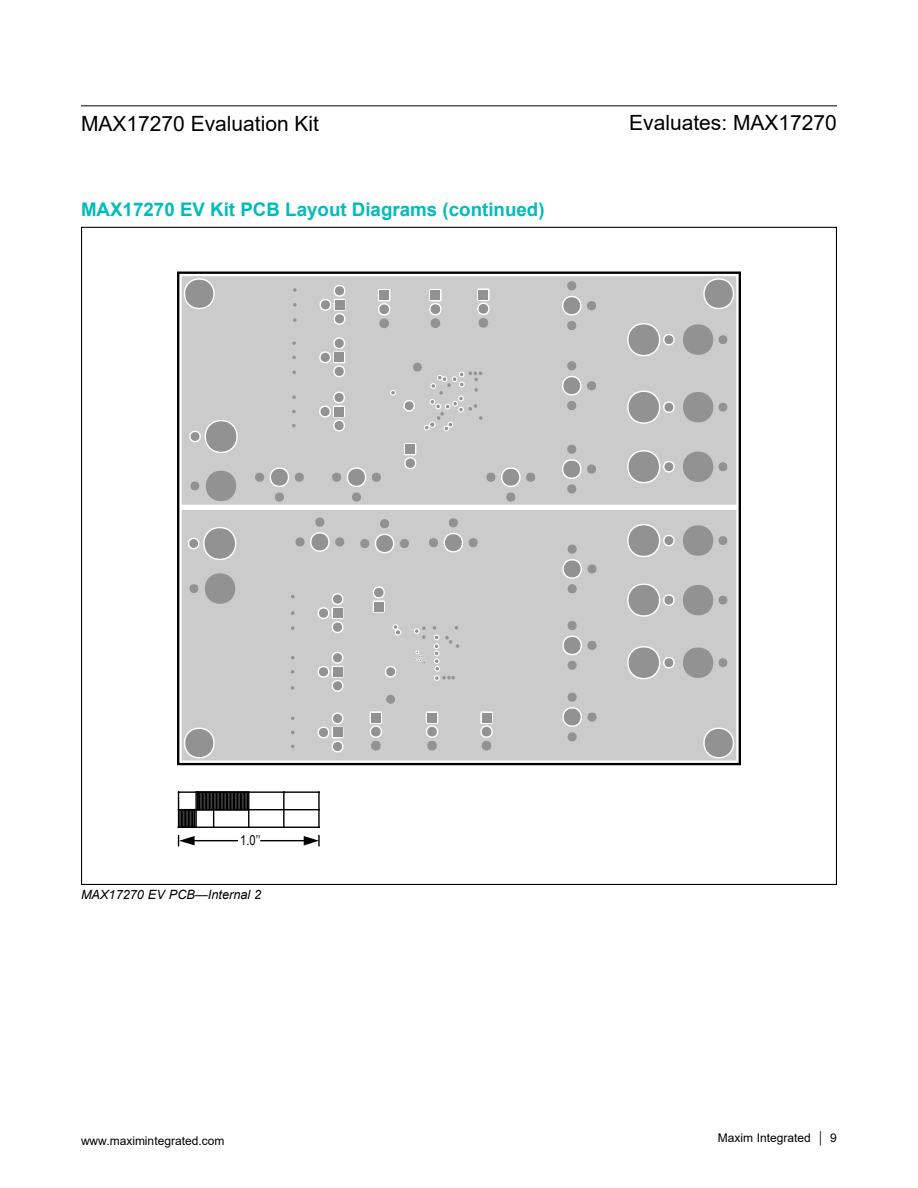
<style>
.page{position:relative;width:918px;height:1188px;background:#fff}
.page>*{position:absolute;margin:0;border:0;box-sizing:border-box;transform-origin:0 0}
.t1{font:21px "Arial";color:#000}
.t2{font:700 18.75px "Arial";color:#00bcbd}
.t3{font:13.65px "Arial Narrow";color:#000}
.t4{font:italic 12.75px "Arial";color:#000}
.t5{font:12px "Arial";color:#000}
</style>
<div class="page">
<hr style="left:81px;top:105px;width:756px;height:1px;background:#000">
<div style="left:179px;top:276px;width:560px;height:229px;background:#cbcbcb"></div>
<svg style="left:566px;top:281px;width:12px;height:9px"></svg>
<svg style="left:566px;top:321px;width:12px;height:9px"></svg>
<svg style="left:566px;top:361px;width:12px;height:9px"></svg>
<svg style="left:566px;top:401px;width:12px;height:9px"></svg>
<svg style="left:566px;top:445px;width:12px;height:9px"></svg>
<svg style="left:566px;top:484px;width:12px;height:10px"></svg>
<svg style="left:505px;top:493px;width:12px;height:9px"></svg>
<svg style="left:477px;top:304px;width:13px;height:24px"></svg>
<svg style="left:429px;top:304px;width:13px;height:24px"></svg>
<svg style="left:378px;top:304px;width:13px;height:24px"></svg>
<svg style="left:350px;top:493px;width:13px;height:9px"></svg>
<svg style="left:292px;top:288px;width:5px;height:4px"></svg>
<svg style="left:292px;top:318px;width:5px;height:4px"></svg>
<svg style="left:292px;top:303px;width:5px;height:4px"></svg>
<svg style="left:292px;top:356px;width:4px;height:3px"></svg>
<svg style="left:292px;top:341px;width:4px;height:4px"></svg>
<svg style="left:292px;top:395px;width:4px;height:4px"></svg>
<svg style="left:292px;top:371px;width:5px;height:3px"></svg>
<svg style="left:291px;top:424px;width:5px;height:3px"></svg>
<svg style="left:292px;top:410px;width:4px;height:3px"></svg>
<svg style="left:273px;top:493px;width:13px;height:9px"></svg>
<svg style="left:189px;top:471px;width:52px;height:30px;background:#adadad"></svg>
<div style="left:179px;top:510px;width:560px;height:251px;background:#cbcbcb"></div>
<svg style="left:566px;top:545px;width:12px;height:9px"></svg>
<svg style="left:566px;top:584px;width:12px;height:9px"></svg>
<svg style="left:566px;top:621px;width:12px;height:9px"></svg>
<svg style="left:566px;top:661px;width:12px;height:9px"></svg>
<svg style="left:566px;top:693px;width:12px;height:9px"></svg>
<svg style="left:566px;top:732px;width:12px;height:9px"></svg>
<svg style="left:480px;top:727px;width:13px;height:24px"></svg>
<svg style="left:447px;top:518px;width:12px;height:9px"></svg>
<svg style="left:432px;top:626px;width:5px;height:4px"></svg>
<svg style="left:454px;top:626px;width:5px;height:4px"></svg>
<svg style="left:426px;top:727px;width:12px;height:24px"></svg>
<svg style="left:379px;top:519px;width:12px;height:9px"></svg>
<svg style="left:385px;top:695px;width:12px;height:9px"></svg>
<svg style="left:369px;top:727px;width:13px;height:24px"></svg>
<svg style="left:314px;top:518px;width:12px;height:9px"></svg>
<svg style="left:290px;top:595px;width:5px;height:3px"></svg>
<svg style="left:290px;top:626px;width:5px;height:4px"></svg>
<svg style="left:290px;top:611px;width:5px;height:4px"></svg>
<svg style="left:290px;top:670px;width:5px;height:4px"></svg>
<svg style="left:290px;top:656px;width:5px;height:4px"></svg>
<svg style="left:290px;top:686px;width:5px;height:4px"></svg>
<svg style="left:290px;top:731px;width:5px;height:3px"></svg>
<svg style="left:290px;top:717px;width:5px;height:3px"></svg>
<svg style="left:290px;top:745px;width:5px;height:3px"></svg>
<svg style="left:188px;top:573px;width:52px;height:31px;background:#aeaeae"></svg>
<svg style="left:623px;top:324px;width:106px;height:31px;background:#b1b1b1"></svg>
<svg style="left:561px;top:297px;width:37px;height:17px"></svg>
<svg style="left:623px;top:392px;width:106px;height:30px;background:#b0b0b0"></svg>
<svg style="left:561px;top:377px;width:37px;height:17px"></svg>
<svg style="left:623px;top:648px;width:106px;height:30px;background:#b0b0b0"></svg>
<svg style="left:561px;top:709px;width:37px;height:16px"></svg>
<svg style="left:623px;top:585px;width:106px;height:30px;background:#b0b0b0"></svg>
<svg style="left:561px;top:637px;width:37px;height:17px"></svg>
<svg style="left:623px;top:525px;width:106px;height:31px;background:#b1b1b1"></svg>
<svg style="left:561px;top:560px;width:37px;height:17px"></svg>
<svg style="left:434px;top:636px;width:26px;height:44px"></svg>
<svg style="left:623px;top:452px;width:106px;height:30px;background:#b0b0b0"></svg>
<svg style="left:561px;top:461px;width:37px;height:17px"></svg>
<svg style="left:485px;top:469px;width:52px;height:17px"></svg>
<svg style="left:427px;top:534px;width:52px;height:17px"></svg>
<svg style="left:414px;top:626px;width:12px;height:13px"></svg>
<svg style="left:403px;top:363px;width:80px;height:67px;background:#c9c9c9"></svg>
<div style="left:406px;top:444px;width:9px;height:10px;background:#929292"></div>
<svg style="left:331px;top:469px;width:51px;height:17px"></svg>
<svg style="left:393px;top:625px;width:8px;height:9px"></svg>
<svg style="left:415px;top:651px;width:10px;height:12px"></svg>
<svg style="left:359px;top:535px;width:52px;height:17px"></svg>
<div style="left:374px;top:602px;width:10px;height:9px;background:#929292"></div>
<div style="left:479px;top:290px;width:9px;height:10px;background:#929292"></div>
<div style="left:431px;top:290px;width:9px;height:10px;background:#929292"></div>
<svg style="left:391px;top:391px;width:4px;height:3px"></svg>
<div style="left:379px;top:290px;width:10px;height:10px;background:#929292"></div>
<svg style="left:253px;top:469px;width:52px;height:17px"></svg>
<svg style="left:189px;top:421px;width:52px;height:31px;background:#b4b4b4"></svg>
<div style="left:482px;top:713px;width:9px;height:9px;background:#929292"></div>
<div style="left:427px;top:713px;width:10px;height:9px;background:#929292"></div>
<div style="left:371px;top:713px;width:10px;height:9px;background:#929292"></div>
<svg style="left:294px;top:534px;width:52px;height:16px"></svg>
<svg style="left:188px;top:528px;width:52px;height:31px;background:#b4b4b4"></svg>
<svg style="left:700px;top:280px;width:37px;height:28px"></svg>
<svg style="left:700px;top:729px;width:37px;height:28px"></svg>
<svg style="left:181px;top:280px;width:37px;height:28px"></svg>
<svg style="left:181px;top:729px;width:37px;height:28px"></svg>
<hr style="left:283px;top:792px;width:2px;height:35px;background:#000">
<hr style="left:179px;top:791px;width:140px;height:2px;background:#000">
<hr style="left:318px;top:792px;width:2px;height:35px;background:#000">
<hr style="left:179px;top:827px;width:140px;height:1px;background:#000">
<hr style="left:179px;top:809px;width:140px;height:1px;background:#000">
<svg style="left:177px;top:791px;width:73px;height:37px"></svg>
<hr style="left:195px;top:840px;width:43px;height:1px;background:#000">
<hr style="left:261px;top:840px;width:43px;height:1px;background:#000">
<svg style="left:178px;top:835px;width:17px;height:11px"></svg>
<svg style="left:304px;top:835px;width:16px;height:11px"></svg>
<p class="t1" style="left:81px;top:109px;width:240px">MAX17270 Evaluation Kit</p>
<p class="t1" style="left:629px;top:108px;width:209px">Evaluates: MAX17270</p>
<p class="t2" style="left:81px;top:196px;width:465px">MAX17270 EV Kit PCB Layout Diagrams (continued)</p>
<p class="t3" style="left:240px;top:831px;width:22px">1.0’’</p>
<p class="t4" style="left:81px;top:886px;width:182px">MAX17270 EV PCB—Internal 2</p>
<p class="t5" style="left:81px;top:1132px;width:145px">www.maximintegrated.com</p>
<p class="t5" style="left:718px;top:1129px;width:121px">Maxim Integrated │ 9</p>
</div>
